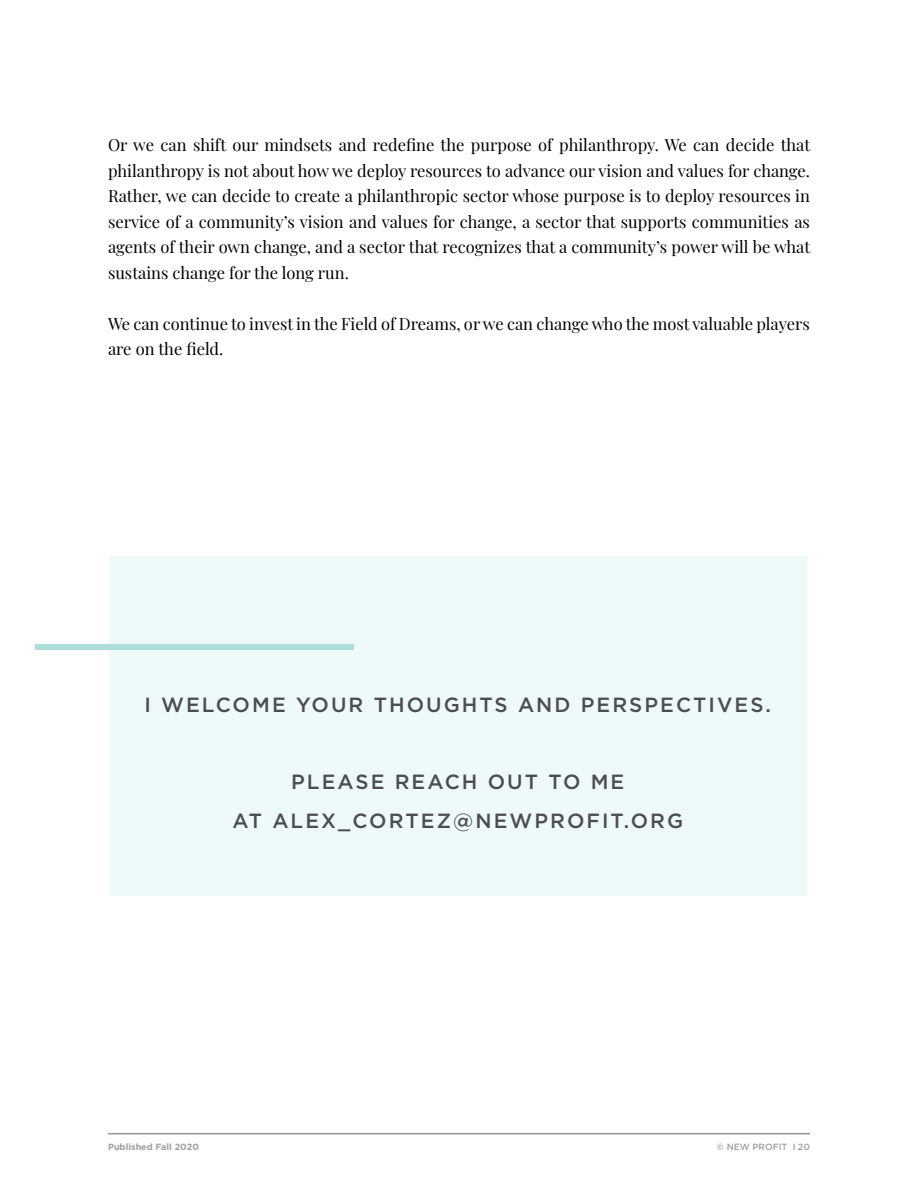
<style>
.page{position:relative;width:918px;height:1188px;background:#fff}
.page>*{position:absolute;margin:0;border:0;box-sizing:border-box;transform-origin:0 0}
.t1{font:500 20.55px/38.4px "Gotham";letter-spacing:.1em;color:#4d4d4f;text-align:center}
.t2{font:16.5px/25.5px "Playfair Display";color:#000;text-align:justify}
.t3{font:700 9px "Gotham";color:#9d9fa2}
.t4{font:500 9px "Gotham";color:#9d9fa2}
.s1{font-weight:700}
</style>
<div class="page">
<hr style="left:108px;top:1134px;width:702px;height:1px;background:#636363">
<div style="left:109px;top:556px;width:698px;height:340px;background:#eef9f9"></div>
<div style="left:35px;top:644px;width:319px;height:6px;background:#addedc"></div>
<p class="t2" style="left:108px;top:131px;width:704px">Or we can shift our mindsets and redefine the purpose of philanthropy. We can decide that philanthropy is not about how we deploy resources to advance our vision and values for change.<br>Rather, we can decide to create a philanthropic sector whose purpose is to deploy resources in service of a community’s vision and values for change, a sector that supports communities as agents of their own change, and a sector that recognizes that a community’s power will be what sustains change for the long run.</p>
<p class="t2" style="left:108px;top:309px;width:704px">We can continue to invest in the Field of Dreams, or we can change who the most valuable players are on the field.</p>
<p class="t1" style="left:144px;top:685px;width:628px">I WELCOME YOUR THOUGHTS AND PERSPECTIVES.</p>
<p class="t1" style="left:232px;top:762px;width:452px">PLEASE REACH OUT TO ME<br>AT ALEX_CORTEZ@NEWPROFIT.ORG</p>
<p class="t3" style="left:108px;top:1142px;width:92px">Published Fall 2020</p>
<p class="t4" style="left:717px;top:1142px;width:95px"><span class="s1">©</span> NEW PROFIT I 20</p>
</div>
